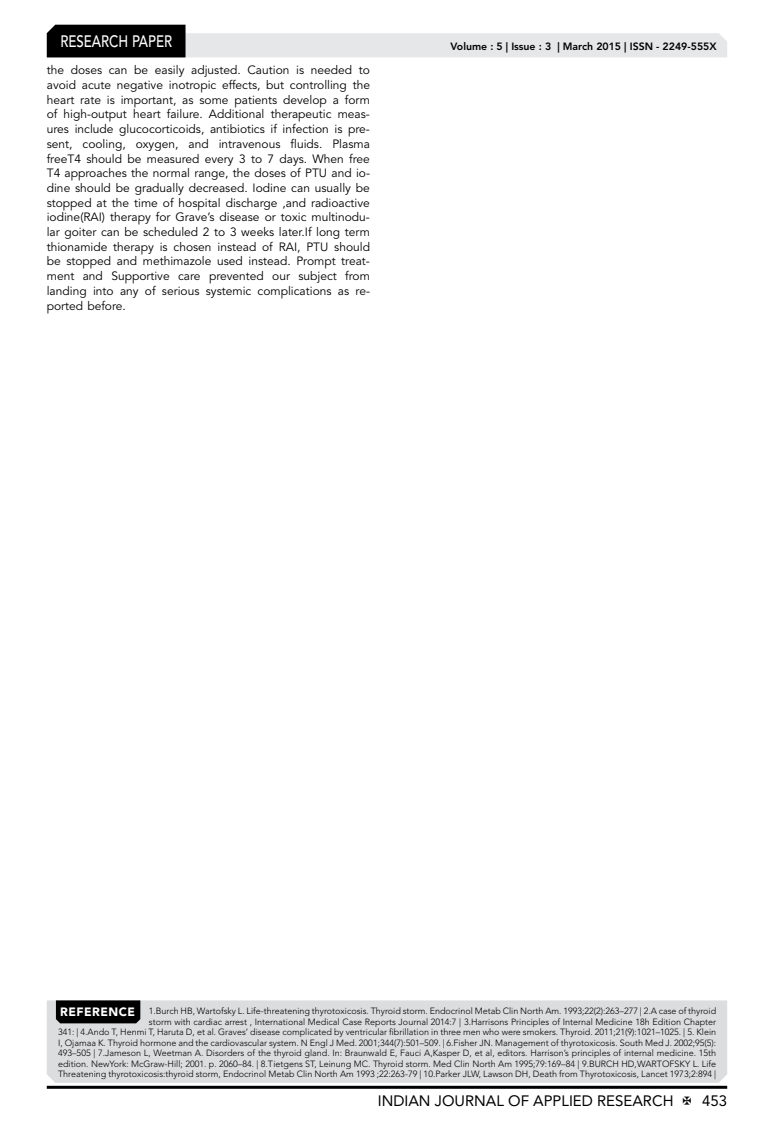
<style>
.page{position:relative;width:774px;height:1136px;background:#fff}
.page>*{position:absolute;margin:0;border:0;box-sizing:border-box;transform-origin:0 0}
.t1{font:500 16.5px "Avenir LT Std";color:#fff;scale:.8 1}
.t2{font:15px "Avenir LT Std";color:#000}
.t3{font:12px/14.7px "Avenir LT Std";color:#000;text-align:justify}
.t4{font:800 10.5px "Avenir LT Std";color:#000}
.t5{font:300 9px/10.5px "Avenir LT Std";color:#000;text-align:right}
.s1{font-weight:900;font-size:12px;color:#fff}
</style>
<div class="page">
<hr style="left:47px;top:1085px;width:680px;height:3px;background:#000">
<svg style="left:47px;top:25px;width:680px;height:32px"></svg>
<div style="left:47px;top:1000px;width:680px;height:82px;background:#dcddde"></div>
<div style="left:56px;top:1000px;width:84px;height:23px;background:#000"></div>
<h1 class="t1" style="left:60px;top:32px;width:139px">RESEARCH PAPER</h1>
<p class="t3" style="left:47px;top:63px;width:325px">the doses can be easily adjusted. Caution is needed to avoid acute negative inotropic effects, but controlling the heart rate is important, as some patients develop a form of high-output heart failure. Additional therapeutic meas&shy;ures include glucocorticoids, antibiotics if infection is pre&shy;sent, cooling, oxygen, and intravenous fluids. Plasma freeT4 should be measured every 3 to 7 days. When free T4 approaches the normal range, the doses of PTU and io&shy;dine should be gradually decreased. Iodine can usually be stopped at the time of hospital discharge ,and radioactive iodine(RAI) therapy for Grave’s disease or toxic multinodu&shy;lar goiter can be scheduled 2 to 3 weeks later.If long term thionamide therapy is chosen instead of RAI, PTU should be stopped and methimazole used instead. Prompt treat&shy;ment and Supportive care prevented our subject from landing into any of serious systemic complications as re&shy;ported before.</p>
<p class="t4" style="left:450px;top:41px;width:268px">Volume : 5 | Issue : 3 | March 2015 | ISSN - 2249-555X</p>
<p class="t5" style="left:58px;top:1005px;width:660px"><span class="s1">REFERENCE</span> 1.Burch HB, Wartofsky L. Life-threatening thyrotoxicosis. Thyroid storm. Endocrinol Metab Clin North Am. 1993;22(2):263–277 | 2.A case of thyroid storm with cardiac arrest , International Medical Case Reports Journal 2014:7 | 3.Harrisons Principles of Internal Medicine 18h Edition Chapter<br>341: | 4.Ando T, Henmi T, Haruta D, et al. Graves’ disease complicated by ventricular fibrillation in three men who were smokers. Thyroid. 2011;21(9):1021–1025. | 5. Klein I, Ojamaa K. Thyroid hormone and the cardiovascular system. N Engl J Med. 2001;344(7):501–509. | 6.Fisher JN. Management of thyrotoxicosis. South Med J. 2002;95(5):<br>493–505 | 7.Jameson L, Weetman A. Disorders of the thyroid gland. In: Braunwald E, Fauci A,Kasper D, et al, editors. Harrison’s principles of internal medicine. 15th edition. NewYork: McGraw-Hill; 2001. p. 2060–84. | 8.Tietgens ST, Leinung MC. Thyroid storm. Med Clin North Am 1995;79:169–84 | 9.BURCH HD,WARTOFSKY L. Life Threatening thyrotoxicosis:thyroid storm, Endocrinol Metab Clin North Am 1993 ;22:263-79 | 10.Parker JLW, Lawson DH, Death from Thyrotoxicosis, Lancet 1973;2:894 |</p>
<h2 class="t2" style="left:378px;top:1091px;width:297px">INDIAN JOURNAL OF APPLIED RESEARCH</h2>
<h2 class="t2" style="left:702px;top:1091px;width:27px">453</h2>
</div>
